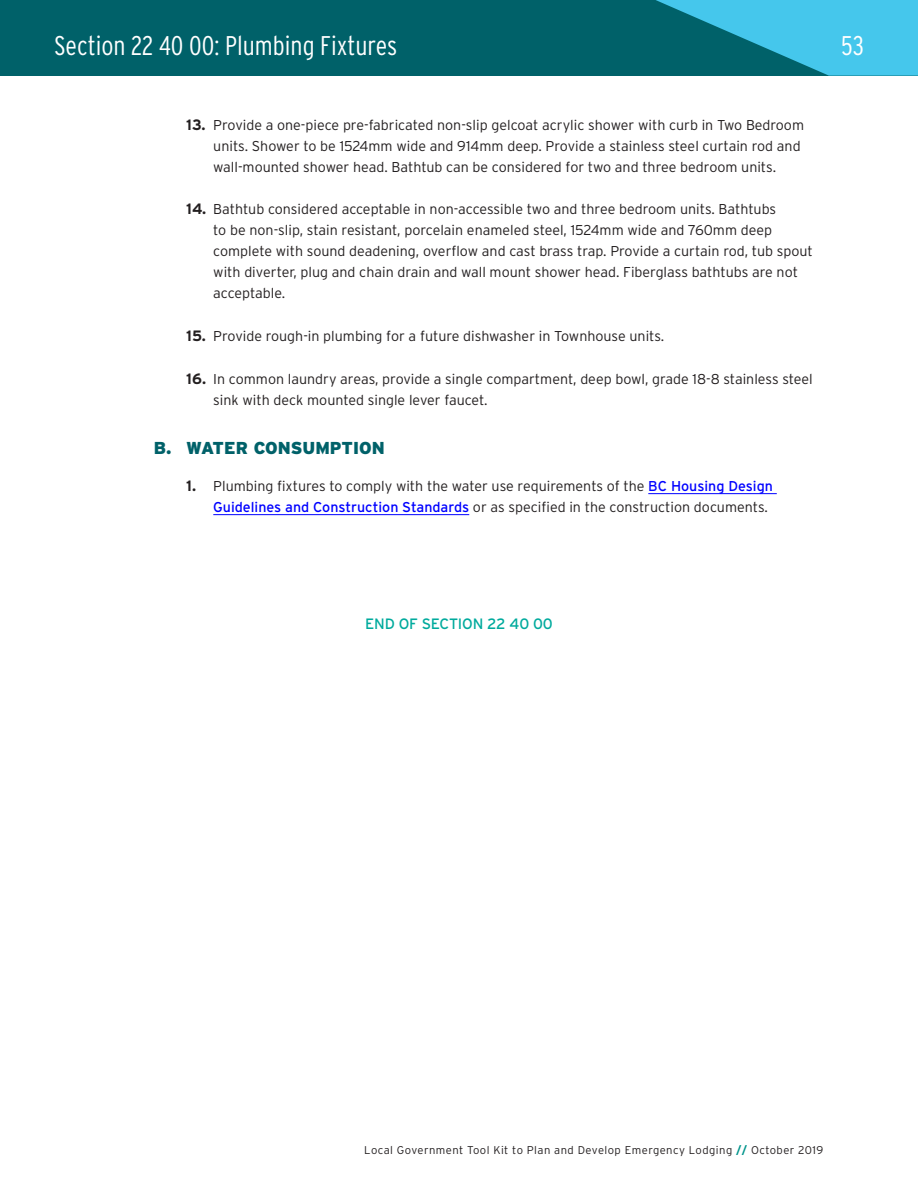
<style>
.page{position:relative;width:918px;height:1188px;background:#fff}
.page>*{position:absolute;margin:0;border:0;box-sizing:border-box;transform-origin:0 0}
.t1{font:300 condensed 27px "Interstate";color:#fff}
.t2{font:900 17.25px "Interstate";color:#006169}
.Sec_6_End_Section{font:15px "Interstate";letter-spacing:-.01em;color:#00aa9d}
.t3{font:300 14.25px/21px "Interstate";color:#231f20}
.t4{font:300 11.25px "Interstate";letter-spacing:.04em;color:#231f20}
.s1{font-weight:700;font-size:15px}
.s2{font-weight:400;color:#00f}
.s3{font-weight:700;color:#00948b}
</style>
<div class="page">
<div style="left:0;top:0;width:918px;height:76px;background:#006169"></div>
<svg style="left:656px;top:0;width:262px;height:76px"></svg>
<hr style="left:648px;top:493px;width:129px;height:1px;background:#00f">
<hr style="left:213px;top:514px;width:256px;height:1px;background:#00f">
<h1 class="t1" style="left:54px;top:29px;width:345px">Section 22 40 00: Plumbing Fixtures</h1>
<h1 class="t1" style="left:841px;top:29px;width:24px">53</h1>
<p class="t3" style="left:213px;top:114px;width:592px;text-indent:-27px"><span class="s1">13.</span> Provide a one-piece pre-fabricated non-slip gelcoat acrylic shower with curb in Two Bedroom units. Shower to be 1524mm wide and 914mm deep. Provide a stainless steel curtain rod and wall-mounted shower head. Bathtub can be considered for two and three bedroom units.</p>
<p class="t3" style="left:213px;top:199px;width:601px;text-indent:-27px"><span class="s1">14.</span> Bathtub considered acceptable in non-accessible two and three bedroom units. Bathtubs<br>to be non-slip, stain resistant, porcelain enameled steel, 1524mm wide and 760mm deep complete with sound deadening, overflow and cast brass trap. Provide a curtain rod, tub spout with diverter, plug and chain drain and wall mount shower head. Fiberglass bathtubs are not acceptable.</p>
<p class="t3" style="left:186px;top:325px;width:480px"><span class="s1">15.</span> Provide rough-in plumbing for a future dishwasher in Townhouse units.</p>
<p class="t3" style="left:213px;top:368px;width:601px;text-indent:-27px"><span class="s1">16.</span> In common laundry areas, provide a single compartment, deep bowl, grade 18-8 stainless steel sink with deck mounted single lever faucet.</p>
<p class="t2" style="left:154px;top:438px;width:232px">B. WATER CONSUMPTION</p>
<p class="t3" style="left:213px;top:476px;width:561px;text-indent:-27px"><span class="s1">1.</span> Plumbing fixtures to comply with the water use requirements of the <span class="s2">BC Housing Design<br>Guidelines and Construction Standards</span> or as specified in the construction documents.</p>
<p class="Sec_6_End_Section" style="left:365px;top:615px;width:189px">END OF SECTION 22 40 00</p>
<p class="t4" style="left:364px;top:1143px;width:461px">Local Government Tool Kit to Plan and Develop Emergency Lodging <span class="s3">//</span> October 2019</p>
</div>
